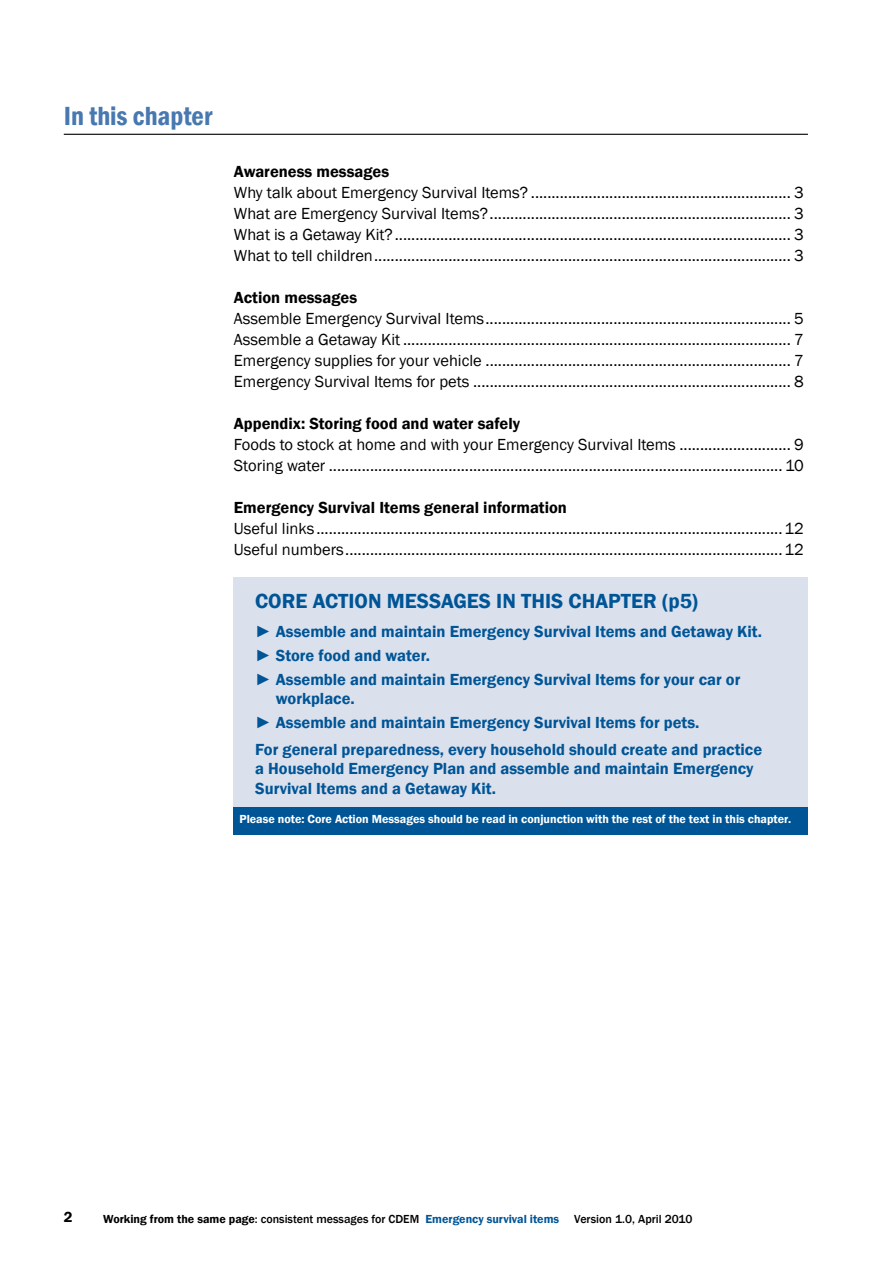
<style>
.page{position:relative;width:893px;height:1263px;background:#fff}
.page>*{position:absolute;margin:0;border:0;box-sizing:border-box;transform-origin:0 0}
.t1{font:600 condensed 27px "Franklin Gothic";color:#4878b0}
.t2{font:600 21px "Franklin Gothic";color:#005596}
.t3{font:16.5px/21px "Franklin Gothic";color:#000;text-align:justify}
.t4{font:600 16.5px/24px "Franklin Gothic";color:#005596}
.t5{font:600 16.5px "Franklin Gothic";color:#000}
.t6{font:600 15px "Franklin Gothic";color:#000}
.t7{font:500 12px "Franklin Gothic";color:#000}
.t8{font:600 12px "Franklin Gothic";color:#fff}
.s1{font-weight:600}
.s2{font-weight:600;color:#005596}
</style>
<div class="page">
<div style="left:234px;top:578px;width:574px;height:230px;background:#dbe0ed"></div>
<div style="left:234px;top:807px;width:574px;height:27px;background:#005596"></div>
<hr style="left:64px;top:134px;width:744px;height:1px;background:#000">
<h1 class="t1" style="left:64px;top:98px;width:150px">In this chapter</h1>
<p class="t5" style="left:234px;top:161px;width:157px">Awareness messages</p>
<p class="t3" style="left:234px;top:182px;width:571px">Why talk about Emergency Survival Items? ............................................................... 3<br>What are Emergency Survival Items?......................................................................... 3<br>What is a Getaway Kit?................................................................................................ 3<br>What to tell children..................................................................................................... 3</p>
<p class="t5" style="left:234px;top:287px;width:125px">Action messages</p>
<p class="t3" style="left:234px;top:308px;width:572px">Assemble Emergency Survival Items.......................................................................... 5<br>Assemble a Getaway Kit .............................................................................................. 7<br>Emergency supplies for your vehicle .......................................................................... 7<br>Emergency Survival Items for pets ............................................................................. 8</p>
<p class="t5" style="left:234px;top:413px;width:288px">Appendix: Storing food and water safely</p>
<p class="t3" style="left:234px;top:435px;width:571px">Foods to stock at home and with your Emergency Survival Items ........................... 9<br>Storing water .............................................................................................................. 10</p>
<p class="t5" style="left:234px;top:497px;width:335px">Emergency Survival Items general information</p>
<p class="t3" style="left:234px;top:519px;width:571px">Useful links .................................................................................................................12<br>Useful numbers..........................................................................................................12</p>
<p class="t2" style="left:255px;top:588px;width:444px">CORE ACTION MESSAGES IN THIS CHAPTER (p5)</p>
<p class="t4" style="left:255px;top:619px;width:508px">► Assemble and maintain Emergency Survival Items and Getaway Kit. ► Store food and water.<br>► Assemble and maintain Emergency Survival Items for your car or</p>
<p class="t4" style="left:255px;top:687px;width:446px;text-indent:21px">workplace.<br>► Assemble and maintain Emergency Survival Items for pets.</p>
<p class="t4" style="left:255px;top:739px;width:508px;line-height:19.5px">For general preparedness, every household should create and practice a Household Emergency Plan and assemble and maintain Emergency<br>Survival Items and a Getaway Kit.</p>
<p class="t8" style="left:239px;top:811px;width:553px">Please note: Core Action Messages should be read in conjunction with the rest of the text in this chapter.</p>
<p class="t6" style="left:64px;top:1208px;width:10px">2</p>
<p class="t7" style="left:103px;top:1211px;width:591px"><span class="s1">Working from the same page</span>: consistent messages for CDEM <span class="s2">Emergency survival items</span> Version 1.0, April 2010</p>
</div>
